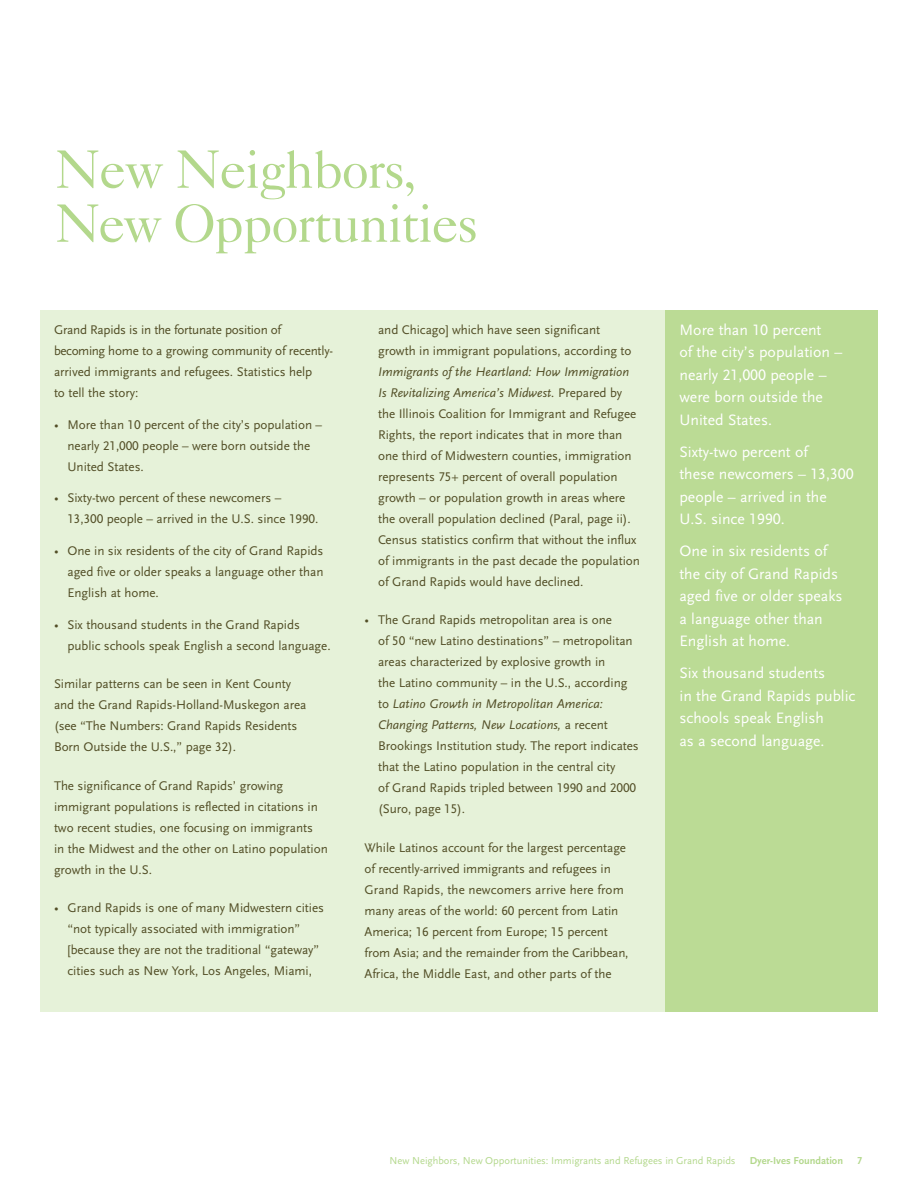
<style>
.page{position:relative;width:918px;height:1188px;background:#fff}
.page>*{position:absolute;margin:0;border:0;box-sizing:border-box;transform-origin:0 0}
.t1{font:54px/54px "Caslon Five Forty";letter-spacing:-.025em;color:#b3d88c}
.t2{font:15.75px/22.5px "Scala Sans LF";color:#fff}
.t3{font:13.2px/21px "Scala Sans LF";letter-spacing:-.005em;color:#524e26}
.t4{font:10.5px "Scala Sans LF";letter-spacing:-.005em;color:#b3d88c}
.t5{font:700 10.5px "Scala Sans LF";color:#b3d88c}
.s1{font-style:italic}
</style>
<div class="page">
<div style="left:40px;top:310px;width:625px;height:702px;background:#e6f2d9"></div>
<div style="left:665px;top:310px;width:213px;height:702px;background:#bbdb95"></div>
<h1 class="t1" style="left:56px;top:148px;width:424px">New Neighbors,<br>New Opportunities</h1>
<p class="t3" style="left:54px;top:320px;width:281px">Grand Rapids is in the fortunate position of becoming home to a growing community of recently&shy;arrived immigrants and refugees. Statistics help<br>to tell the story:</p>
<p class="t3" style="left:68px;top:415px;width:256px;text-indent:-14px">• More than 10 percent of the city’s population – nearly 21,000 people – were born outside the<br>United States.</p>
<p class="t3" style="left:68px;top:489px;width:252px;text-indent:-14px">• Sixty-two percent of these newcomers –<br>13,300 people – arrived in the U.S. since 1990.</p>
<p class="t3" style="left:68px;top:541px;width:258px;text-align:justify;text-indent:-14px">• One in six residents of the city of Grand Rapids aged five or older speaks a language other than English at home.</p>
<p class="t3" style="left:68px;top:615px;width:265px;text-indent:-14px">• Six thousand students in the Grand Rapids public schools speak English a second language.</p>
<p class="t3" style="left:54px;top:675px;width:254px">Similar patterns can be seen in Kent County and the Grand Rapids-Holland-Muskegon area (see “The Numbers: Grand Rapids Residents Born Outside the U.S.,” page 32).</p>
<p class="t3" style="left:54px;top:776px;width:275px">The significance of Grand Rapids’ growing immigrant populations is reflected in citations in two recent studies, one focusing on immigrants<br>in the Midwest and the other on Latino population growth in the U.S.</p>
<p class="t3" style="left:68px;top:899px;width:258px;text-indent:-14px">• Grand Rapids is one of many Midwestern cities “not typically associated with immigration” [because they are not the traditional “gateway” cities such as New York, Los Angeles, Miami,</p>
<p class="t3" style="left:378px;top:320px;width:255px">and Chicago] which have seen significant growth in immigrant populations, according to</p>
<p class="t3" style="left:378px;top:362px;width:263px"><span class="s1">Immigrants of the Heartland: How Immigration Is Revitalizing America’s Midwest.</span> Prepared by the Illinois Coalition for Immigrant and Refugee Rights, the report indicates that in more than one third of Midwestern counties, immigration represents 75+ percent of overall population growth – or population growth in areas where the overall population declined (Paral, page ii).<br>Census statistics confirm that without the influx of immigrants in the past decade the population of Grand Rapids would have declined.</p>
<p class="t3" style="left:378px;top:611px;width:262px;text-indent:-14px">• The Grand Rapids metropolitan area is one<br>of 50 “new Latino destinations” – metropolitan areas characterized by explosive growth in<br>the Latino community – in the U.S., according to <span class="s1">Latino Growth in Metropolitan America:<br>Changing Patterns, New Locations,</span> a recent Brookings Institution study. The report indicates that the Latino population in the central city<br>of Grand Rapids tripled between 1990 and 2000 (Suro, page 15).</p>
<p class="t3" style="left:365px;top:838px;width:265px">While Latinos account for the largest percentage of recently-arrived immigrants and refugees in Grand Rapids, the newcomers arrive here from many areas of the world: 60 percent from Latin America; 16 percent from Europe; 15 percent from Asia; and the remainder from the Caribbean, Africa, the Middle East, and other parts of the</p>
<p class="t2" style="left:679px;top:320px;width:164px">More than 10 percent<br>of the city’s population – nearly 21,000 people – were born outside the<br>United States.</p>
<p class="t2" style="left:679px;top:442px;width:176px">Sixty-two percent of<br>these newcomers – 13,300 people – arrived in the<br>U.S. since 1990.</p>
<p class="t2" style="left:679px;top:541px;width:165px">One in six residents of the city of Grand Rapids aged five or older speaks a language other than<br>English at home.</p>
<p class="t2" style="left:679px;top:663px;width:178px">Six thousand students<br>in the Grand Rapids public schools speak English<br>as a second language.</p>
<p class="t4" style="left:390px;top:1156px;width:347px">New Neighbors, New Opportunities: Immigrants and Refugees in Grand Rapids</p>
<p class="t5" style="left:750px;top:1156px;width:95px">Dyer-Ives Foundation</p>
<p class="t5" style="left:857px;top:1156px;width:7px">7</p>
</div>
